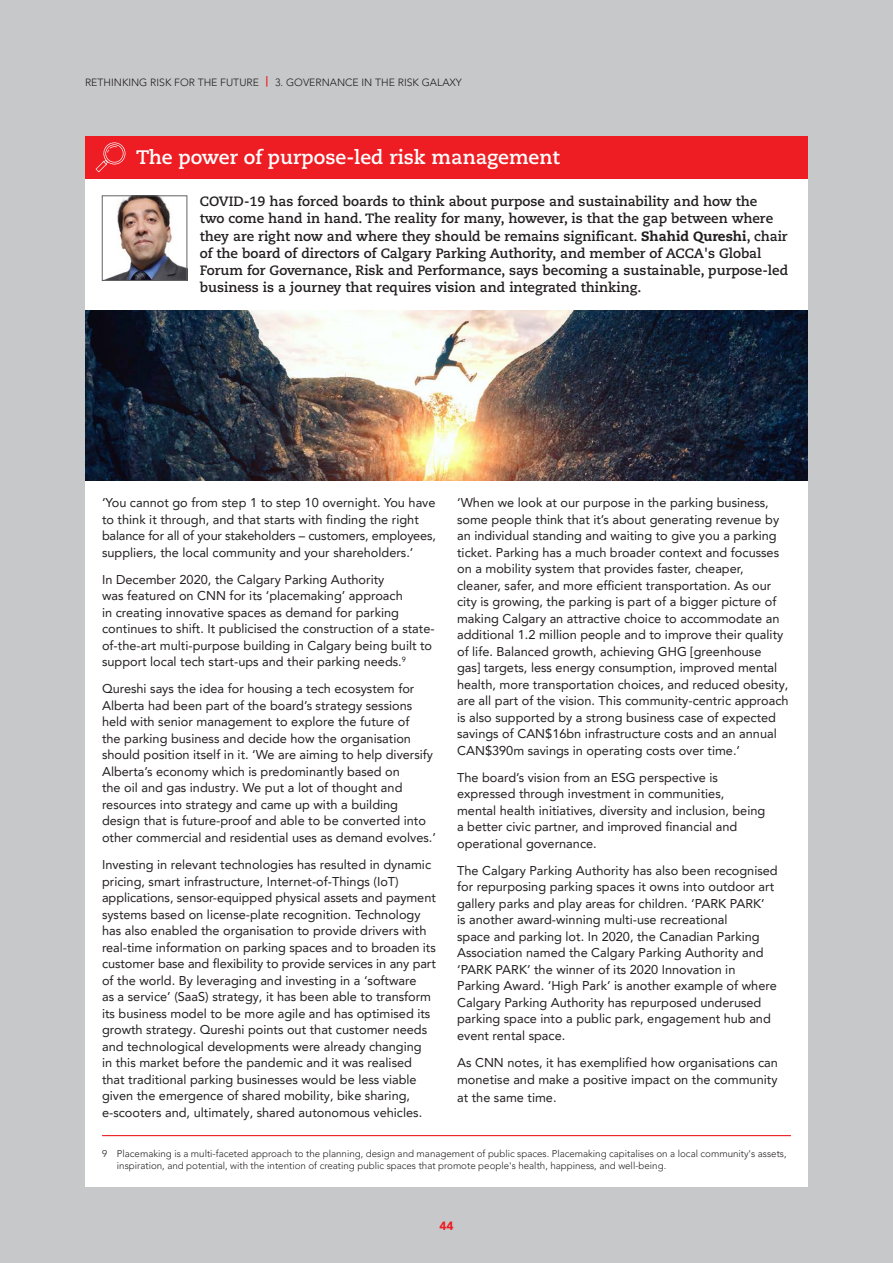
<style>
.page{position:relative;width:893px;height:1263px;background:#c7c8ca}
.page>*{position:absolute;margin:0;border:0;box-sizing:border-box;transform-origin:0 0}
.t1{font:700 19.5px "Caecilia";color:#fff}
.t2{font:700 13.5px/17.2px "Caecilia";color:#231f20}
.t3{font:12.75px/16.5px "Avenir LT Pro";color:#231f20}
.t4{font:900 12px "Avenir LT Pro";color:#ee1d23}
.t5{font:300 10.5px "Avenir LT Pro";color:#231f20}
.t6{font:300 9.75px/12px "Avenir LT Pro";color:#231f20}
.s1{font-weight:800;color:#ee1d23}
.s2{font-weight:800}
</style>
<div class="page">
<div style="left:85px;top:179px;width:723px;height:1007px;background:#fff"></div>
<div style="left:85px;top:136px;width:723px;height:43px;background:#ee1d23"></div>
<svg style="left:96px;top:142px;width:29px;height:30px"></svg>
<img style="left:85px;top:310px;width:723px;height:170px">
<hr style="left:102px;top:1135px;width:689px;height:1px;background:#ee1d23">
<img style="left:106px;top:198px;width:79px;height:81px">
<div style="left:102px;top:196px;width:85px;height:85px;border:1px solid #636366"></div>
<p class="t5" style="left:85px;top:76px;width:378px">RETHINKING RISK FOR THE FUTURE <span class="s1">|</span> 3. GOVERNANCE IN THE RISK GALAXY</p>
<h1 class="t1" style="left:136px;top:146px;width:425px">The power of purpose-led risk management</h1>
<p class="t2" style="left:200px;top:193px;width:590px">COVID-19 has forced boards to think about purpose and sustainability and how the<br>two come hand in hand. The reality for many, however, is that the gap between where they are right now and where they should be remains significant. <span class="s2">Shahid Qureshi</span>, chair of the board of directors of Calgary Parking Authority, and member of ACCA's Global Forum for Governance, Risk and Performance, says becoming a sustainable, purpose-led business is a journey that requires vision and integrated thinking.</p>
<p class="t3" style="left:102px;top:494px;width:335px">‘You cannot go from step 1 to step 10 overnight. You have to think it through, and that starts with finding the right balance for all of your stakeholders – customers, employees, suppliers, the local community and your shareholders.’</p>
<p class="t3" style="left:102px;top:571px;width:334px">In December 2020, the Calgary Parking Authority<br>was featured on CNN for its ‘placemaking’ approach<br>in creating innovative spaces as demand for parking continues to shift. It publicised the construction of a state&shy;of-the-art multi-purpose building in Calgary being built to support local tech start-ups and their parking needs.<sup>9</sup></p>
<p class="t3" style="left:102px;top:681px;width:335px">Qureshi says the idea for housing a tech ecosystem for Alberta had been part of the board’s strategy sessions held with senior management to explore the future of<br>the parking business and decide how the organisation should position itself in it. ‘We are aiming to help diversify Alberta’s economy which is predominantly based on<br>the oil and gas industry. We put a lot of thought and resources into strategy and came up with a building design that is future-proof and able to be converted into other commercial and residential uses as demand evolves.’</p>
<p class="t3" style="left:102px;top:856px;width:335px">Investing in relevant technologies has resulted in dynamic pricing, smart infrastructure, Internet-of-Things (IoT) applications, sensor-equipped physical assets and payment systems based on license-plate recognition. Technology has also enabled the organisation to provide drivers with real-time information on parking spaces and to broaden its customer base and flexibility to provide services in any part of the world. By leveraging and investing in a ‘software<br>as a service’ (SaaS) strategy, it has been able to transform its business model to be more agile and has optimised its growth strategy. Qureshi points out that customer needs and technological developments were already changing<br>in this market before the pandemic and it was realised that traditional parking businesses would be less viable given the emergence of shared mobility, bike sharing, e-scooters and, ultimately, shared autonomous vehicles.</p>
<p class="t3" style="left:457px;top:494px;width:333px">‘When we look at our purpose in the parking business, some people think that it’s about generating revenue by an individual standing and waiting to give you a parking ticket. Parking has a much broader context and focusses on a mobility system that provides faster, cheaper, cleaner, safer, and more efficient transportation. As our city is growing, the parking is part of a bigger picture of making Calgary an attractive choice to accommodate an additional 1.2 million people and to improve their quality of life. Balanced growth, achieving GHG [greenhouse<br>gas] targets, less energy consumption, improved mental health, more transportation choices, and reduced obesity, are all part of the vision. This community-centric approach is also supported by a strong business case of expected savings of CAN$16bn infrastructure costs and an annual CAN$390m savings in operating costs over time.’</p>
<p class="t3" style="left:457px;top:769px;width:310px">The board’s vision from an ESG perspective is expressed through investment in communities, mental health initiatives, diversity and inclusion, being a better civic partner, and improved financial and operational governance.</p>
<p class="t3" style="left:457px;top:862px;width:322px">The Calgary Parking Authority has also been recognised for repurposing parking spaces it owns into outdoor art gallery parks and play areas for children. ‘PARK PARK’<br>is another award-winning multi-use recreational<br>space and parking lot. In 2020, the Canadian Parking Association named the Calgary Parking Authority and ‘PARK PARK’ the winner of its 2020 Innovation in Parking Award. ‘High Park’ is another example of where Calgary Parking Authority has repurposed underused parking space into a public park, engagement hub and event rental space.</p>
<p class="t3" style="left:457px;top:1054px;width:322px;line-height:17.2px;text-align:justify">As CNN notes, it has exemplified how organisations can monetise and make a positive impact on the community at the same time.</p>
<p class="t6" style="left:117px;top:1148px;width:671px;text-indent:-15px">9 Placemaking is a multi-faceted approach to the planning, design and management of public spaces. Placemaking capitalises on a local community's assets, inspiration, and potential, with the intention of creating public spaces that promote people's health, happiness, and well-being.</p>
<p class="t4" style="left:439px;top:1218px;width:16px">44</p>
</div>
